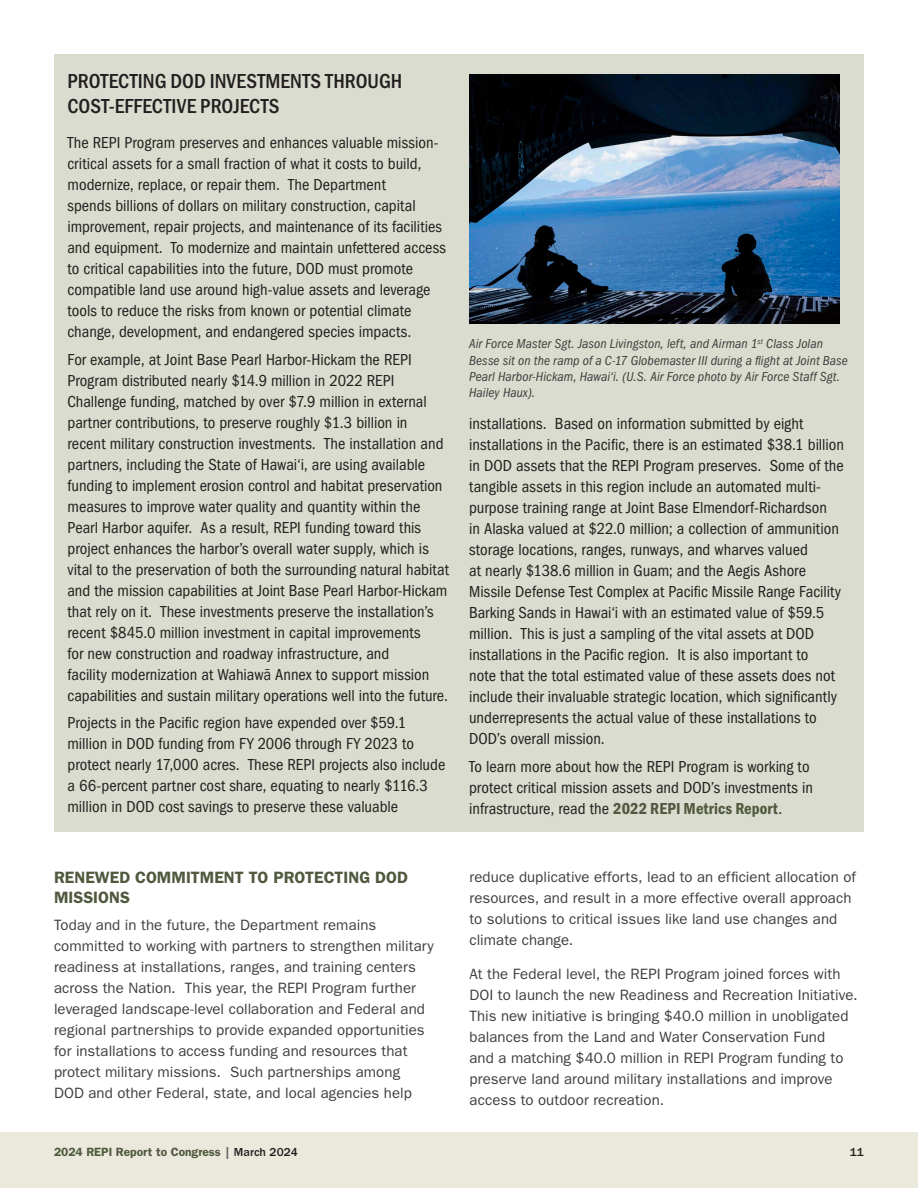
<style>
.page{position:relative;width:918px;height:1188px;background:#fff}
.page>*{position:absolute;margin:0;border:0;box-sizing:border-box;transform-origin:0 0}
.Callout_Heading{font:500 21px/25.2px "Franklin Gothic URW Cond";color:#231f20}
.Call_Out_Text_NEW{font:condensed 16.5px/21px "ITC Franklin Gothic Std";color:#231f20}
.t1{font:600 16.5px/19.8px "ITC Franklin Gothic Std";color:#50583e}
.BODY_TEXT_NEW{font:15px/21px "ITC Franklin Gothic Std";letter-spacing:.005em;color:#3e3e3f}
.t2{font:italic condensed 13.5px/16.2px "ITC Franklin Gothic Std";letter-spacing:.01em;color:#3e3e3f}
.t3{font:600 12px "ITC Franklin Gothic Std";color:#50583e}
.t4{font:500 12px "ITC Franklin Gothic Std";color:#231f20}
.s1{font-family:"Franklin Gothic URW Boo";font-stretch:normal}
.s2{font-family:"Franklin Gothic URW Con Dem";font-stretch:normal;color:#50583e}
.s3{font-weight:500;color:#57585a}
.s4{font-weight:500;color:#231f20}
</style>
<div class="page">
<div style="left:0;top:1132px;width:918px;height:56px;background:#eae9db"></div>
<div style="left:54px;top:54px;width:810px;height:778px;background:#d9dcce"></div>
<img style="left:470px;top:75px;width:369px;height:249px">
<p class="Callout_Heading" style="left:68px;top:67px;width:336px">PROTECTING DOD INVESTMENTS THROUGH<br>COST-EFFECTIVE PROJECTS</p>
<p class="Call_Out_Text_NEW" style="left:68px;top:132px;width:380px">The REPI Program preserves and enhances valuable mission&shy;critical assets for a small fraction of what it costs to build, modernize, replace, or repair them. The Department<br>spends billions of dollars on military construction, capital improvement, repair projects, and maintenance of its facilities and equipment. To modernize and maintain unfettered access to critical capabilities into the future, DOD must promote compatible land use around high-value assets and leverage tools to reduce the risks from known or potential climate change, development, and endangered species impacts.</p>
<p class="Call_Out_Text_NEW" style="left:67px;top:349px;width:383px">For example, at Joint Base Pearl Harbor-Hickam the REPI Program distributed nearly $14.9 million in 2022 REPI Challenge funding, matched by over $7.9 million in external partner contributions, to preserve roughly $1.3 billion in recent military construction investments. The installation and partners, including the State of Hawai‘i, are using available funding to implement erosion control and habitat preservation measures to improve water quality and quantity within the Pearl Harbor aquifer. As a result, REPI funding toward this project enhances the harbor’s overall water supply, which is vital to the preservation of both the surrounding natural habitat and the mission capabilities at Joint Base Pearl Harbor-Hickam that rely on it. These investments preserve the installation’s recent $845.0 million investment in capital improvements<br>for new construction and roadway infrastructure, and<br>facility modernization at Wahiaw<span class="s1">ā</span> Annex to support mission capabilities and sustain military operations well into the future.</p>
<p class="Call_Out_Text_NEW" style="left:67px;top:713px;width:379px">Projects in the Pacific region have expended over $59.1 million in DOD funding from FY 2006 through FY 2023 to protect nearly 17,000 acres. These REPI projects also include a 66-percent partner cost share, equating to nearly $116.3 million in DOD cost savings to preserve these valuable</p>
<p class="t2" style="left:469px;top:336px;width:380px">Air Force Master Sgt. Jason Livingston, left, and Airman 1<sup>st</sup> Class Jolan Besse sit on the ramp of a C-17 Globemaster III during a flight at Joint Base Pearl Harbor-Hickam, Hawai‘i. (U.S. Air Force photo by Air Force Staff Sgt.<br>Hailey Haux).</p>
<p class="Call_Out_Text_NEW" style="left:469px;top:413px;width:376px">installations. Based on information submitted by eight installations in the Pacific, there is an estimated $38.1 billion in DOD assets that the REPI Program preserves. Some of the tangible assets in this region include an automated multi&shy;purpose training range at Joint Base Elmendorf-Richardson<br>in Alaska valued at $22.0 million; a collection of ammunition storage locations, ranges, runways, and wharves valued<br>at nearly $138.6 million in Guam; and the Aegis Ashore Missile Defense Test Complex at Pacific Missile Range Facility Barking Sands in Hawai‘i with an estimated value of $59.5 million. This is just a sampling of the vital assets at DOD installations in the Pacific region. It is also important to<br>note that the total estimated value of these assets does not include their invaluable strategic location, which significantly underrepresents the actual value of these installations to DOD’s overall mission.</p>
<p class="Call_Out_Text_NEW" style="left:469px;top:756px;width:345px">To learn more about how the REPI Program is working to protect critical mission assets and DOD’s investments in infrastructure, read the <span class="s2">2022 REPI Metrics Report</span>.</p>
<h2 class="t1" style="left:54px;top:867px;width:355px">RENEWED COMMITMENT TO PROTECTING DOD<br>MISSIONS</h2>
<p class="BODY_TEXT_NEW" style="left:54px;top:915px;width:381px">Today and in the future, the Department remains committed to working with partners to strengthen military readiness at installations, ranges, and training centers across the Nation. This year, the REPI Program further leveraged landscape-level collaboration and Federal and regional partnerships to provide expanded opportunities for installations to access funding and resources that protect military missions. Such partnerships among DOD and other Federal, state, and local agencies help</p>
<p class="BODY_TEXT_NEW" style="left:470px;top:866px;width:388px">reduce duplicative efforts, lead to an efficient allocation of resources, and result in a more effective overall approach to solutions to critical issues like land use changes and climate change.</p>
<p class="BODY_TEXT_NEW" style="left:470px;top:964px;width:390px">At the Federal level, the REPI Program joined forces with DOI to launch the new Readiness and Recreation Initiative.<br>This new initiative is bringing $40.0 million in unobligated balances from the Land and Water Conservation Fund<br>and a matching $40.0 million in REPI Program funding to preserve land around military installations and improve access to outdoor recreation.</p>
<p class="t3" style="left:54px;top:1145px;width:245px">2024 REPI Report to Congress <span class="s3">|</span> <span class="s4">March 2024</span></p>
<p class="t4" style="left:850px;top:1145px;width:16px">11</p>
</div>
